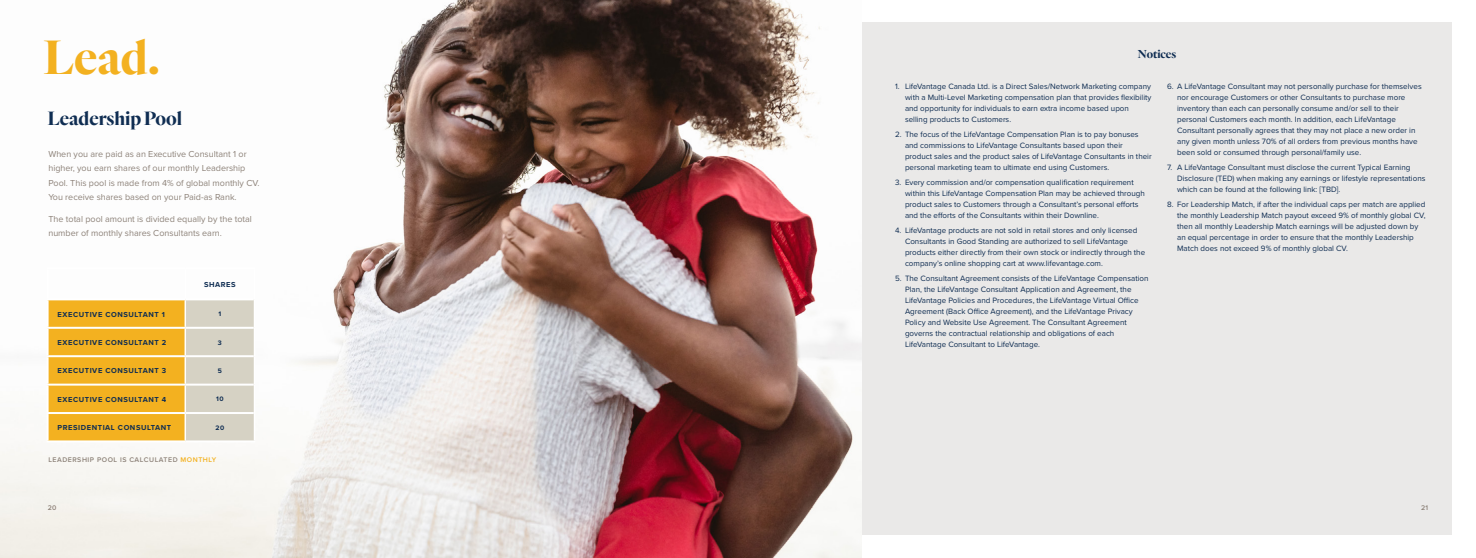
<style>
.page{position:relative;width:1476px;height:558px;background:#fff}
.page>*{position:absolute;margin:0;border:0;box-sizing:border-box;transform-origin:0 0}
.t1{font:700 50px "Quarto";color:#f3b120}
.t2{font:700 20px "Quarto";color:#0f2d52}
.t3{font:700 12px "Quarto";color:#0f2d52}
.t4{font:9px/14.5px "Proxima Nova";color:#8d8279}
.t5{font:8px/11px "Proxima Nova";color:#0f2d52}
.t6{font:700 7.5px "Proxima Nova";letter-spacing:.075em;color:#0f2d52}
.t7{font:600 7px "Proxima Nova";letter-spacing:.075em;color:#8d8279}
.t8{font:700 6.8px "Proxima Nova";color:#0f2d52}
.s1{color:#f3b120}
</style>
<div class="page">
<div style="left:840px;top:22px;width:612px;height:513px;background:#eae9e8"></div>
<img style="left:0;top:0;width:862px;height:558px">
<svg style="left:49px;top:269px;width:206px;height:171px"></svg>
<hr style="left:185px;top:327px;width:69px;height:2px;background:#fff">
<hr style="left:185px;top:355px;width:69px;height:2px;background:#fff">
<hr style="left:185px;top:384px;width:69px;height:2px;background:#fff">
<hr style="left:185px;top:412px;width:69px;height:2px;background:#fff">
<hr style="left:185px;top:440px;width:70px;height:2px;background:#fff">
<hr style="left:47px;top:327px;width:138px;height:2px;background:#fff">
<hr style="left:47px;top:355px;width:138px;height:2px;background:#fff">
<hr style="left:47px;top:384px;width:138px;height:2px;background:#fff">
<hr style="left:47px;top:412px;width:138px;height:2px;background:#fff">
<hr style="left:47px;top:440px;width:138px;height:2px;background:#fff">
<hr style="left:47px;top:269px;width:2px;height:29px;background:#fff">
<hr style="left:47px;top:300px;width:2px;height:27px;background:#fff">
<hr style="left:47px;top:329px;width:2px;height:26px;background:#fff">
<hr style="left:47px;top:357px;width:2px;height:27px;background:#fff">
<hr style="left:47px;top:386px;width:2px;height:26px;background:#fff">
<hr style="left:47px;top:414px;width:2px;height:26px;background:#fff">
<hr style="left:47px;top:267px;width:138px;height:2px;background:#fff">
<hr style="left:185px;top:267px;width:70px;height:2px;background:#fff">
<hr style="left:47px;top:298px;width:138px;height:2px;background:#fff">
<hr style="left:185px;top:298px;width:69px;height:2px;background:#fff">
<h1 class="t1" style="left:43px;top:24px;width:119px">Lead.</h1>
<h3 class="t3" style="left:1138px;top:45px;width:40px">Notices</h3>
<p class="t5" style="left:905px;top:81px;width:248px;text-indent:-10px">1. LifeVantage Canada Ltd. is a Direct Sales/Network Marketing company with a Multi-Level Marketing compensation plan that provides flexibility and opportunity for individuals to earn extra income based upon selling products to Customers.</p>
<p class="t5" style="left:905px;top:129px;width:248px;text-indent:-10px">2. The focus of the LifeVantage Compensation Plan is to pay bonuses and commissions to LifeVantage Consultants based upon their product sales and the product sales of LifeVantage Consultants in their personal marketing team to ultimate end using Customers.</p>
<p class="t5" style="left:905px;top:177px;width:241px;text-indent:-10px">3. Every commission and/or compensation qualification requirement within this LifeVantage Compensation Plan may be achieved through product sales to Customers through a Consultant’s personal efforts and the efforts of the Consultants within their Downline.</p>
<p class="t5" style="left:905px;top:225px;width:242px;text-indent:-10px">4. LifeVantage products are not sold in retail stores and only licensed Consultants in Good Standing are authorized to sell LifeVantage products either directly from their own stock or indirectly through the company’s online shopping cart at www.lifevantage.com.</p>
<p class="t5" style="left:905px;top:273px;width:245px;text-indent:-10px">5. The Consultant Agreement consists of the LifeVantage Compensation Plan, the LifeVantage Consultant Application and Agreement, the LifeVantage Policies and Procedures, the LifeVantage Virtual Office Agreement (Back Office Agreement), and the LifeVantage Privacy Policy and Website Use Agreement. The Consultant Agreement governs the contractual relationship and obligations of each LifeVantage Consultant to LifeVantage.</p>
<p class="t5" style="left:1177px;top:80px;width:246px;text-indent:-10px">6. A LifeVantage Consultant may not personally purchase for themselves nor encourage Customers or other Consultants to purchase more inventory than each can personally consume and/or sell to their personal Customers each month. In addition, each LifeVantage Consultant personally agrees that they may not place a new order in any given month unless 70% of all orders from previous months have been sold or consumed through personal/family use.</p>
<p class="t5" style="left:1177px;top:161px;width:250px;text-indent:-10px">7. A LifeVantage Consultant must disclose the current Typical Earning<br>Disclosure (TED) when making any earnings or lifestyle representations which can be found at the following link: [TBD].</p>
<p class="t5" style="left:1177px;top:198px;width:250px;text-indent:-10px">8. For Leadership Match, if after the individual caps per match are applied the monthly Leadership Match payout exceed 9% of monthly global CV, then all monthly Leadership Match earnings will be adjusted down by an equal percentage in order to ensure that the monthly Leadership Match does not exceed 9% of monthly global CV.</p>
<h2 class="t2" style="left:47px;top:105px;width:136px">Leadership Pool</h2>
<p class="t4" style="left:48px;top:146px;width:213px">When you are paid as an Executive Consultant 1 or higher, you earn shares of our monthly Leadership Pool. This pool is made from 4% of global monthly CV.<br>You receive shares based on your Paid-as Rank.</p>
<p class="t4" style="left:48px;top:211px;width:205px">The total pool amount is divided equally by the total number of monthly shares Consultants earn.</p>
<p class="t6" style="left:204px;top:279px;width:33px">SHARES</p>
<p class="t6" style="left:58px;top:308px;width:109px">EXECUTIVE CONSULTANT 1</p>
<p class="t8" style="left:219px;top:309px;width:4px">1</p>
<p class="t6" style="left:58px;top:337px;width:110px">EXECUTIVE CONSULTANT 2</p>
<p class="t8" style="left:218px;top:337px;width:5px">3</p>
<p class="t6" style="left:58px;top:365px;width:110px">EXECUTIVE CONSULTANT 3</p>
<p class="t8" style="left:218px;top:366px;width:6px">5</p>
<p class="t6" style="left:58px;top:394px;width:110px">EXECUTIVE CONSULTANT 4</p>
<p class="t8" style="left:216px;top:394px;width:9px">10</p>
<p class="t6" style="left:58px;top:422px;width:115px">PRESIDENTIAL CONSULTANT</p>
<p class="t8" style="left:216px;top:423px;width:10px">20</p>
<p class="t7" style="left:48px;top:455px;width:169px">LEADERSHIP POOL IS CALCULATED <span class="s1">MONTHLY</span></p>
<p class="t7" style="left:48px;top:502px;width:10px">20</p>
<p class="t7" style="left:1421px;top:502px;width:8px">21</p>
</div>
